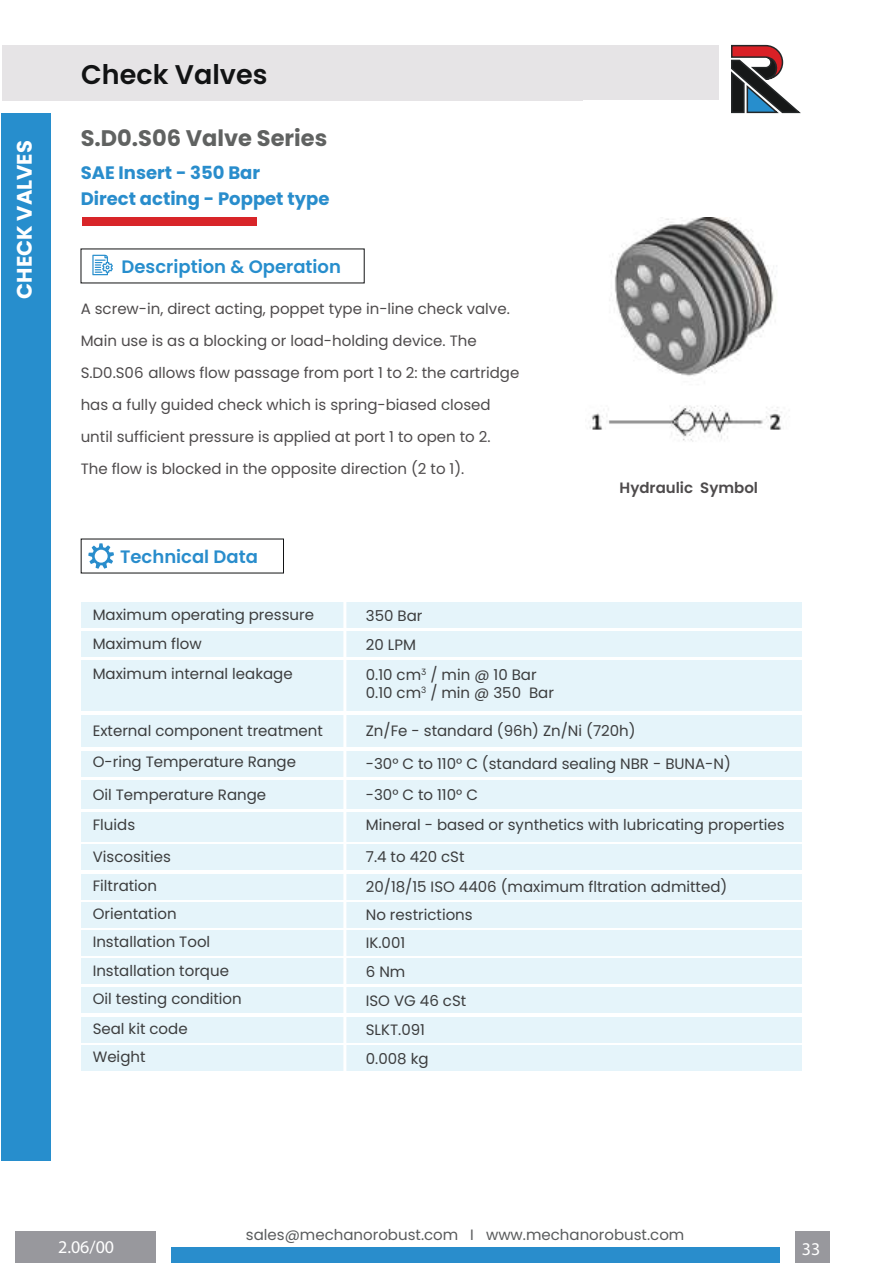
<style>
.page{position:relative;width:893px;height:1263px;background:#fff}
.page>*{position:absolute;margin:0;border:0;box-sizing:border-box;transform-origin:0 0}
.t1{font:600 27px "Poppins";color:#121314}
.t2{font:700 22.5px "Poppins";color:#606261}
.t3{font:700 21px "Poppins";color:#fff}
.t4{font:700 18px "Poppins";color:#298dcc}
.t5{font:600 18px "Poppins";color:#278ecd}
.t6{font:600 18px "Poppins";color:#298dcc}
.t7{font:18px "Myriad Pro";color:#fff}
.t8{font:15px/29.4px "Poppins";color:#3c3d3e}
.t9{font:15px/32.1px "Poppins";color:#4e4b4c}
.t10{font:15px "Poppins";color:#595b5c}
.t11{font:600 15px "Poppins";color:#4e4b4c}
</style>
<div class="page">
<div style="left:82px;top:218px;width:175px;height:8px;background:#d82529"></div>
<div style="left:81px;top:602px;width:720px;height:25px;background:#e5f4fa"></div>
<div style="left:81px;top:631px;width:720px;height:26px;background:#e5f4fa"></div>
<div style="left:81px;top:661px;width:720px;height:50px;background:#e5f4fa"></div>
<div style="left:81px;top:715px;width:720px;height:32px;background:#e5f4fa"></div>
<div style="left:81px;top:812px;width:720px;height:29px;background:#e5f4fa"></div>
<div style="left:81px;top:845px;width:720px;height:25px;background:#e5f4fa"></div>
<div style="left:81px;top:751px;width:720px;height:25px;background:#e5f4fa"></div>
<div style="left:81px;top:780px;width:720px;height:29px;background:#e5f4fa"></div>
<div style="left:81px;top:874px;width:720px;height:25px;background:#e5f4fa"></div>
<div style="left:81px;top:902px;width:720px;height:25px;background:#e5f4fa"></div>
<div style="left:81px;top:930px;width:720px;height:25px;background:#e5f4fa"></div>
<div style="left:81px;top:959px;width:720px;height:25px;background:#e5f4fa"></div>
<div style="left:81px;top:988px;width:720px;height:25px;background:#e5f4fa"></div>
<div style="left:81px;top:1017px;width:720px;height:25px;background:#e5f4fa"></div>
<div style="left:81px;top:1046px;width:720px;height:25px;background:#e5f4fa"></div>
<hr style="left:343px;top:567px;width:3px;height:535px;background:#fff">
<div style="left:2px;top:46px;width:717px;height:54px;background:#e6e4e6"></div>
<svg style="left:731px;top:44px;width:70px;height:70px"></svg>
<svg style="left:88px;top:543px;width:26px;height:26px"></svg>
<div style="left:171px;top:1247px;width:609px;height:15px;background:#298dcc"></div>
<div style="left:795px;top:1231px;width:35px;height:32px;background:#98989d"></div>
<div style="left:15px;top:1231px;width:140px;height:32px;background:#98989d"></div>
<svg style="left:92px;top:254px;width:21px;height:21px"></svg>
<img style="left:589px;top:405px;width:193px;height:37px">
<img style="left:611px;top:217px;width:166px;height:159px">
<div style="left:1px;top:113px;width:50px;height:1047px;background:#278ecd"></div>
<h3 class="t3" style="left:12px;top:299px;width:160px;rotate:-90deg">CHECK VALVES</h3>
<h1 class="t1" style="left:51px;top:59px;width:120px">Solenoid</h1>
<h1 class="t1" style="left:81px;top:59px;width:188px">Check Valves</h1>
<h2 class="t2" style="left:81px;top:125px;width:248px">S.D0.S06 Valve Series</h2>
<p class="t4" style="left:81px;top:162px;width:181px">SAE Insert - 350 Bar</p>
<p class="t4" style="left:81px;top:188px;width:250px">Direct acting - Poppet type</p>
<p class="t5" style="left:122px;top:256px;width:221px">Description &amp; Operation</p>
<p class="t9" style="left:81px;top:292px;width:440px">A screw-in, direct acting, poppet type in-line check valve.<br>Main use is as a blocking or load-holding device. The S.D0.S06 allows flow passage from port 1 to 2: the cartridge has a fully guided check which is spring-biased closed until sufficient pressure is applied at port 1 to open to 2.<br>The flow is blocked in the opposite direction (2 to 1).</p>
<p class="t11" style="left:620px;top:479px;width:140px">Hydraulic Symbol</p>
<p class="t6" style="left:120px;top:546px;width:139px">Technical Data</p>
<p class="t8" style="left:93px;top:600px;width:223px">Maximum operating pressure<br>Maximum flow<br>Maximum internal leakage</p>
<p class="t8" style="left:93px;top:716px;width:232px">External component treatment</p>
<p class="t8" style="left:366px;top:601px;width:58px;line-height:29px">350 Bar<br>20 LPM</p>
<p class="t8" style="left:366px;top:666px;width:190px;line-height:18px">0.10 cm<sup>3</sup> / min @ 10 Bar<br>0.10 cm<sup>3</sup> / min @ 350 Bar</p>
<p class="t8" style="left:366px;top:716px;width:271px">Zn/Fe - standard (96h) Zn/Ni (720h)</p>
<p class="t8" style="left:93px;top:747px;width:205px">O-ring Temperature Range</p>
<p class="t8" style="left:366px;top:749px;width:367px">-30° C to 110° C (standard sealing NBR - BUNA-N)</p>
<p class="t8" style="left:93px;top:780px;width:175px">Oil Temperature Range</p>
<p class="t8" style="left:366px;top:780px;width:114px">-30° C to 110° C</p>
<p class="t8" style="left:93px;top:810px;width:44px">Fluids</p>
<p class="t8" style="left:366px;top:810px;width:420px">Mineral - based or synthetics with lubricating properties</p>
<p class="t8" style="left:93px;top:842px;width:80px">Viscosities</p>
<p class="t8" style="left:366px;top:842px;width:100px">7.4 to 420 cSt</p>
<p class="t8" style="left:93px;top:871px;width:66px">Filtration</p>
<p class="t8" style="left:366px;top:872px;width:363px">20/18/15 ISO 4406 (maximum fltration admitted)</p>
<p class="t8" style="left:93px;top:899px;width:85px">Orientation</p>
<p class="t8" style="left:366px;top:900px;width:108px">No restrictions</p>
<p class="t8" style="left:93px;top:927px;width:119px">Installation Tool</p>
<p class="t8" style="left:366px;top:928px;width:41px">IK.001</p>
<p class="t8" style="left:93px;top:956px;width:138px">Installation torque</p>
<p class="t8" style="left:366px;top:957px;width:41px">6 Nm</p>
<p class="t8" style="left:93px;top:984px;width:151px">Oil testing condition</p>
<p class="t8" style="left:366px;top:986px;width:102px">ISO VG 46 cSt</p>
<p class="t8" style="left:93px;top:1014px;width:96px">Seal kit code</p>
<p class="t8" style="left:366px;top:1015px;width:61px">SLKT.091</p>
<p class="t8" style="left:93px;top:1042px;width:54px">Weight</p>
<p class="t8" style="left:366px;top:1044px;width:64px">0.008 kg</p>
<p class="t10" style="left:246px;top:1225px;width:440px">sales@mechanorobust.com I www.mechanorobust.com</p>
<p class="t7" style="left:58px;top:1236px;width:58px">2.06/00</p>
<p class="t7" style="left:802px;top:1237px;width:20px">33</p>
</div>
